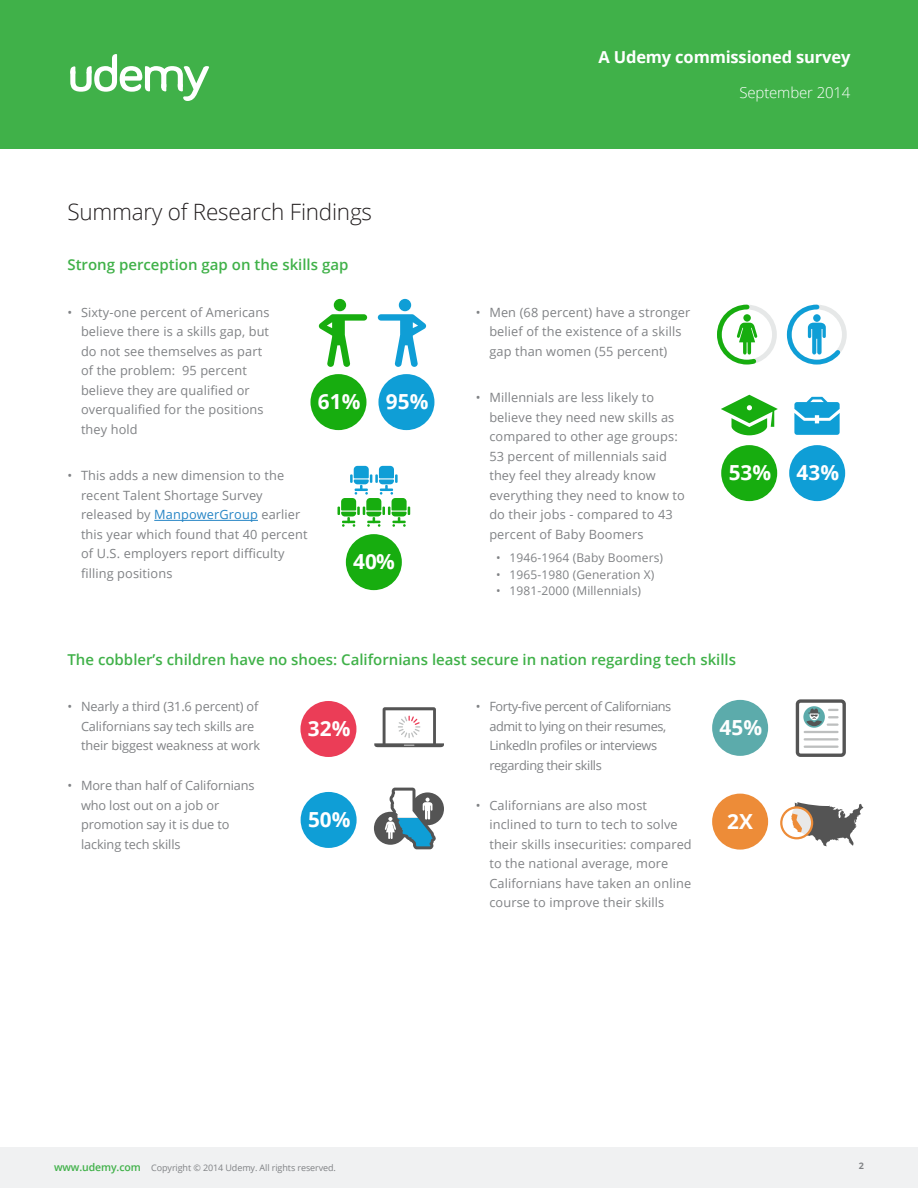
<style>
.page{position:relative;width:918px;height:1188px;background:#fff}
.page>*{position:absolute;margin:0;border:0;box-sizing:border-box;transform-origin:0 0}
.Udemy_-_Intro_Text{font:300 22.5px "Open Sans";letter-spacing:-.01em;color:#231f20}
.t1{font:700 20.85px "Open Sans";color:#fff}
.Udemy_-_Headline_Tex{font:700 16.5px "Open Sans";letter-spacing:-.01em;color:#fff}
.Udemy_-_Section_Head{font:600 15px "Open Sans";color:#40b149}
.Udemy_-_Headline_Tex-2{font:300 15px "Open Sans";letter-spacing:-.01em;color:#fff}
.t2{font:12.75px/19.5px "Open Sans";letter-spacing:.01em;color:#808285}
.t3{font:12.75px/19.5px "Open Sans";letter-spacing:-.01em;color:#808285}
.t4{font:12.75px/19.5px "Open Sans";letter-spacing:-.03em;color:#808285}
.t5{font:12px "Open Sans";letter-spacing:.01em;color:#808285}
.Udemy_-_Footer_Text{font:9px "Open Sans";letter-spacing:-.01em;color:#808285}
.Udemy_-_Footer_Text-2{font:700 9px "Open Sans";color:#808285}
.s1{color:#2685c5}
.s2{font-weight:600;font-size:10.5px;color:#40b149}
</style>
<div class="page">
<div style="left:721px;top:445px;width:56px;height:56px;background:#17ad0f;border-radius:50%"></div>
<div style="left:789px;top:445px;width:56px;height:56px;background:#0f9ed6;border-radius:50%"></div>
<svg style="left:794px;top:397px;width:46px;height:38px"></svg>
<svg style="left:721px;top:395px;width:57px;height:40px"></svg>
<div style="left:0;top:0;width:918px;height:148px;background:#40b149"></div>
<div style="left:0;top:1148px;width:918px;height:40px;background:#f0f1f2"></div>
<hr style="left:154px;top:520px;width:104px;height:1px;background:#2685c5">
<svg style="left:70px;top:54px;width:139px;height:47px"></svg>
<div style="left:300px;top:701px;width:56px;height:56px;background:#eb3d57;border-radius:50%"></div>
<svg style="left:374px;top:707px;width:70px;height:40px"></svg>
<div style="left:301px;top:792px;width:56px;height:56px;background:#0f9ed6;border-radius:50%"></div>
<svg style="left:374px;top:788px;width:70px;height:61px"></svg>
<div style="left:712px;top:700px;width:56px;height:56px;background:#5cabab;border-radius:50%"></div>
<div style="left:796px;top:699px;width:50px;height:58px;border:3px solid #545454;border-radius:3px"></div>
<svg style="left:803px;top:706px;width:22px;height:22px"></svg>
<svg style="left:806px;top:708px;width:32px;height:18px"></svg>
<hr style="left:805px;top:731px;width:33px;height:2px;background:#bdbfbf">
<hr style="left:805px;top:738px;width:33px;height:3px;background:#bdbfbf">
<hr style="left:805px;top:746px;width:33px;height:2px;background:#bdbfbf">
<div style="left:712px;top:794px;width:56px;height:56px;background:#ed8c38;border-radius:50%"></div>
<svg style="left:781px;top:807px;width:31px;height:31px"></svg>
<svg style="left:791px;top:802px;width:72px;height:45px"></svg>
<div style="left:780px;top:806px;width:33px;height:33px;border:2px solid #ed8c38;border-radius:50%"></div>
<svg style="left:378px;top:314px;width:48px;height:53px"></svg>
<div style="left:399px;top:299px;width:12px;height:12px;background:#0f9ed6;border-radius:50%"></div>
<svg style="left:319px;top:314px;width:48px;height:53px"></svg>
<div style="left:334px;top:299px;width:12px;height:12px;background:#17ad0f;border-radius:50%"></div>
<div style="left:311px;top:374px;width:55px;height:56px;background:#17ad0f;border-radius:50%"></div>
<div style="left:378px;top:374px;width:56px;height:56px;background:#0f9ed6;border-radius:50%"></div>
<div style="left:346px;top:534px;width:56px;height:56px;background:#17ad0f;border-radius:50%"></div>
<svg style="left:338px;top:466px;width:72px;height:61px"></svg>
<svg style="left:786px;top:304px;width:59px;height:61px"></svg>
<div style="left:717px;top:305px;width:60px;height:59px;border:5px solid #e6e8e8;border-radius:50%"></div>
<svg style="left:717px;top:304px;width:43px;height:61px"></svg>
<p class="Udemy_-_Intro_Text" style="left:68px;top:196px;width:306px">Summary of Research Findings</p>
<p class="Udemy_-_Section_Head" style="left:68px;top:255px;width:282px">Strong perception gap on the skills gap</p>
<p class="t2" style="left:81px;top:302px;width:190px;text-indent:-14px">• Sixty-one percent of Americans believe there is a skills gap, but do not see themselves as part of the problem: 95 percent believe they are qualified or overqualified for the positions they hold</p>
<p class="t2" style="left:81px;top:466px;width:228px;text-indent:-14px">• This adds a new dimension to the recent Talent Shortage Survey released by <span class="s1">ManpowerGroup</span> earlier this year which found that 40 percent of U.S. employers report difficulty filling positions</p>
<h2 class="t1" style="left:318px;top:387px;width:112px">61% 95%</h2>
<h2 class="t1" style="left:353px;top:547px;width:43px">40%</h2>
<p class="Udemy_-_Headline_Tex" style="left:598px;top:46px;width:254px">A Udemy commissioned survey</p>
<p class="Udemy_-_Headline_Tex-2" style="left:739px;top:82px;width:113px">September 2014</p>
<p class="t2" style="left:489px;top:302px;width:203px;text-indent:-14px">• Men (68 percent) have a stronger belief of the existence of a skills gap than women (55 percent)</p>
<p class="t2" style="left:489px;top:388px;width:197px;text-indent:-14px">• Millennials are less likely to believe they need new skills as compared to other age groups:<br>53 percent of millennials said they feel they already know everything they need to know to do their jobs - compared to 43 percent of Baby Boomers</p>
<p class="t5" style="left:496px;top:550px;width:169px">• 1946-1964 (Baby Boomers)</p>
<p class="t5" style="left:496px;top:566px;width:160px">• 1965-1980 (Generation X)</p>
<p class="t5" style="left:496px;top:583px;width:147px">• 1981-2000 (Millennials)</p>
<h2 class="t1" style="left:729px;top:458px;width:112px">53% 43%</h2>
<p class="Udemy_-_Section_Head" style="left:68px;top:649px;width:670px">The cobbler’s children have no shoes: Californians least secure in nation regarding tech skills</p>
<p class="t3" style="left:81px;top:697px;width:181px;text-indent:-14px">• Nearly a third (31.6 percent) of<br>Californians say tech skills are their biggest weakness at work</p>
<p class="t3" style="left:81px;top:776px;width:175px;text-indent:-14px">• More than half of Californians who lost out on a job or promotion say it is due to lacking tech skills</p>
<p class="t4" style="left:489px;top:697px;width:183px;text-indent:-14px">• Forty-five percent of Californians admit to lying on their resumes,<br>LinkedIn profiles or interviews regarding their skills</p>
<p class="t2" style="left:489px;top:795px;width:204px;text-indent:-14px">• Californians are also most inclined to turn to tech to solve their skills insecurities: compared to the national average, more<br>Californians have taken an online course to improve their skills</p>
<h2 class="t1" style="left:720px;top:713px;width:44px">45%</h2>
<h2 class="t1" style="left:308px;top:714px;width:44px">32%</h2>
<h2 class="t1" style="left:308px;top:805px;width:44px">50%</h2>
<h2 class="t1" style="left:727px;top:807px;width:27px">2X</h2>
<p class="Udemy_-_Footer_Text" style="left:54px;top:1161px;width:283px"><span class="s2">www.udemy.com</span> Copyright © 2014 Udemy. All rights reserved.</p>
<p class="Udemy_-_Footer_Text-2" style="left:859px;top:1160px;width:7px">2</p>
</div>
